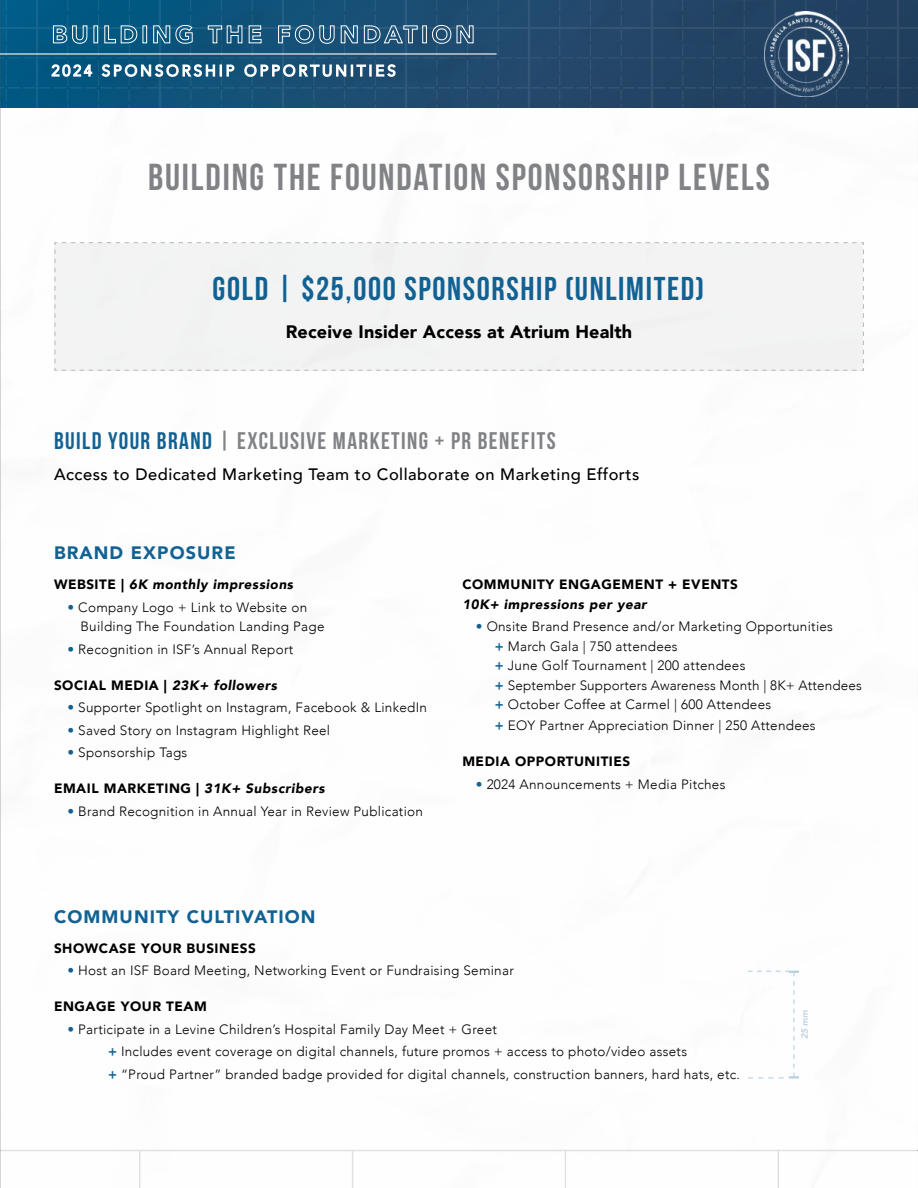
<style>
.page{position:relative;width:918px;height:1188px;background:#fff}
.page>*{position:absolute;margin:0;border:0;box-sizing:border-box;transform-origin:0 0}
.t1{font:37.5px "Bebas Neue";letter-spacing:.05em;color:#808285}
.t2{font:33px "Bebas Neue";letter-spacing:.05em;color:#116293}
.t3{font:24px "Bebas Neue";letter-spacing:.06em;color:#808285}
.t4{font:900 18px "Avenir";letter-spacing:.01em;color:#000}
.t5{font:900 18px "Avenir";letter-spacing:.06em;color:#116293}
.t6{font:500 16.5px "Avenir";letter-spacing:.03em;color:#000}
.t7{font:300 13.5px/19.5px "Avenir";letter-spacing:.02em;color:#000}
.t8{font:900 13.5px "Avenir";letter-spacing:.04em;color:#000}
.t9{font:italic 900 13.5px "Avenir";letter-spacing:.04em;color:#000}
.t10{font:italic 800 9px "Avenir";color:#b8d0df}
.s1{color:#116293}
.s2{font-style:normal}
.s3{font-style:italic}
.s4{font-weight:800;color:#116293}
</style>
<div class="page">
<img style="left:0;top:1px;width:917px;height:1187px">
<hr style="left:0;top:1150px;width:33px;height:1px;background:#a7a9ac">
<div style="left:1px;top:110px;width:916px;height:1078px;background:#fff"></div>
<hr style="left:0;top:0;width:918px;height:1px;background:#58595b">
<hr style="left:917px;top:0;width:1px;height:1188px;background:#58595b">
<img style="left:765px;top:11px;width:84px;height:86px">
<svg style="left:53px;top:25px;width:35px;height:19px"></svg>
<div style="left:94px;top:26px;width:4px;height:17px;border:1px solid #fff"></div>
<svg style="left:104px;top:25px;width:34px;height:19px"></svg>
<div style="left:143px;top:26px;width:4px;height:17px;border:1px solid #fff"></div>
<svg style="left:153px;top:25px;width:40px;height:19px"></svg>
<svg style="left:208px;top:25px;width:54px;height:19px"></svg>
<svg style="left:278px;top:25px;width:80px;height:19px;background:#4d7a97"></svg>
<svg style="left:364px;top:25px;width:54px;height:19px"></svg>
<div style="left:422px;top:26px;width:5px;height:17px;border:1px solid #fff"></div>
<svg style="left:432px;top:25px;width:42px;height:19px"></svg>
<svg style="left:50px;top:61px;width:43px;height:17px"></svg>
<svg style="left:100px;top:62px;width:136px;height:17px"></svg>
<svg style="left:243px;top:62px;width:154px;height:17px"></svg>
<hr style="left:0;top:53px;width:497px;height:2px;background:#fff">
<div style="left:54px;top:242px;width:810px;height:129px;background:#f3f3f4"></div>
<svg style="left:748px;top:971px;width:51px;height:107px"></svg>
<h1 class="t1" style="left:148px;top:157px;width:623px">BUILDING THE FOUNDATION SPONSORSHIP LEVELS</h1>
<h2 class="t2" style="left:213px;top:271px;width:493px">GOLD | $25,000 SPONSORSHIP (UNLIMITED)</h2>
<h3 class="t4" style="left:286px;top:316px;width:348px">Receive Insider Access at Atrium Health</h3>
<h3 class="t3" style="left:54px;top:427px;width:503px"><span class="s1">BUILD YOUR BRAND</span> | EXCLUSIVE MARKETING + PR BENEFITS</h3>
<p class="t6" style="left:54px;top:460px;width:587px">Access to Dedicated Marketing Team to Collaborate on Marketing Efforts</p>
<h3 class="t5" style="left:54px;top:537px;width:183px">BRAND EXPOSURE</h3>
<p class="t9" style="left:54px;top:573px;width:241px"><span class="s2">WEBSITE |</span> 6K monthly impressions</p>
<p class="t7" style="left:80px;top:597px;width:246px;text-indent:-13px"><span class="s1">•</span> Company Logo + Link to Website on<br>Building The Foundation Landing Page</p>
<p class="t7" style="left:68px;top:639px;width:227px"><span class="s1">•</span> Recognition in ISF’s Annual Report</p>
<p class="t9" style="left:54px;top:674px;width:225px"><span class="s2">SOCIAL MEDIA |</span> 23K+ followers</p>
<p class="t7" style="left:68px;top:698px;width:361px"><span class="s1">•</span> Supporter Spotlight on Instagram, Facebook &amp; LinkedIn</p>
<p class="t7" style="left:68px;top:720px;width:264px"><span class="s1">•</span> Saved Story on Instagram Highlight Reel</p>
<p class="t7" style="left:68px;top:743px;width:121px"><span class="s1">•</span> Sponsorship Tags</p>
<p class="t8" style="left:54px;top:777px;width:272px">EMAIL MARKETING | <span class="s3">31K+ Subscribers</span></p>
<p class="t7" style="left:68px;top:801px;width:357px"><span class="s1">•</span> Brand Recognition in Annual Year in Review Publication</p>
<p class="t8" style="left:462px;top:573px;width:277px">COMMUNITY ENGAGEMENT + EVENTS</p>
<p class="t9" style="left:462px;top:593px;width:186px">10K+ impressions per year</p>
<p class="t7" style="left:495px;top:617px;width:369px;text-indent:-19px"><span class="s1">•</span> Onsite Brand Presence and/or Marketing Opportunities<br><span class="s4">+</span> March Gala | 750 attendees<br><span class="s4">+</span> June Golf Tournament | 200 attendees<br><span class="s4">+</span> September Supporters Awareness Month | 8K+ Attendees <span class="s4">+</span> October Coffee at Carmel | 600 Attendees</p>
<p class="t7" style="left:495px;top:716px;width:322px"><span class="s4">+</span> EOY Partner Appreciation Dinner | 250 Attendees</p>
<p class="t8" style="left:462px;top:750px;width:169px">MEDIA OPPORTUNITIES</p>
<p class="t7" style="left:476px;top:774px;width:251px"><span class="s1">•</span> 2024 Announcements + Media Pitches</p>
<h3 class="t5" style="left:54px;top:901px;width:263px">COMMUNITY CULTIVATION</h3>
<p class="t8" style="left:54px;top:936px;width:203px">SHOWCASE YOUR BUSINESS</p>
<p class="t7" style="left:68px;top:961px;width:448px"><span class="s1">•</span> Host an ISF Board Meeting, Networking Event or Fundraising Seminar</p>
<p class="t8" style="left:54px;top:995px;width:154px">ENGAGE YOUR TEAM</p>
<p class="t7" style="left:108px;top:1018px;width:634px;line-height:22.5px;text-indent:-40px"><span class="s1">•</span> Participate in a Levine Children’s Hospital Family Day Meet + Greet<br><span class="s4">+</span> Includes event coverage on digital channels, future promos + access to photo/video assets<br><span class="s4">+</span> “Proud Partner” branded badge provided for digital channels, construction banners, hard hats, etc.</p>
<p class="t10" style="left:800px;top:1039px;width:31px;rotate:-90deg">25 mm</p>
</div>
